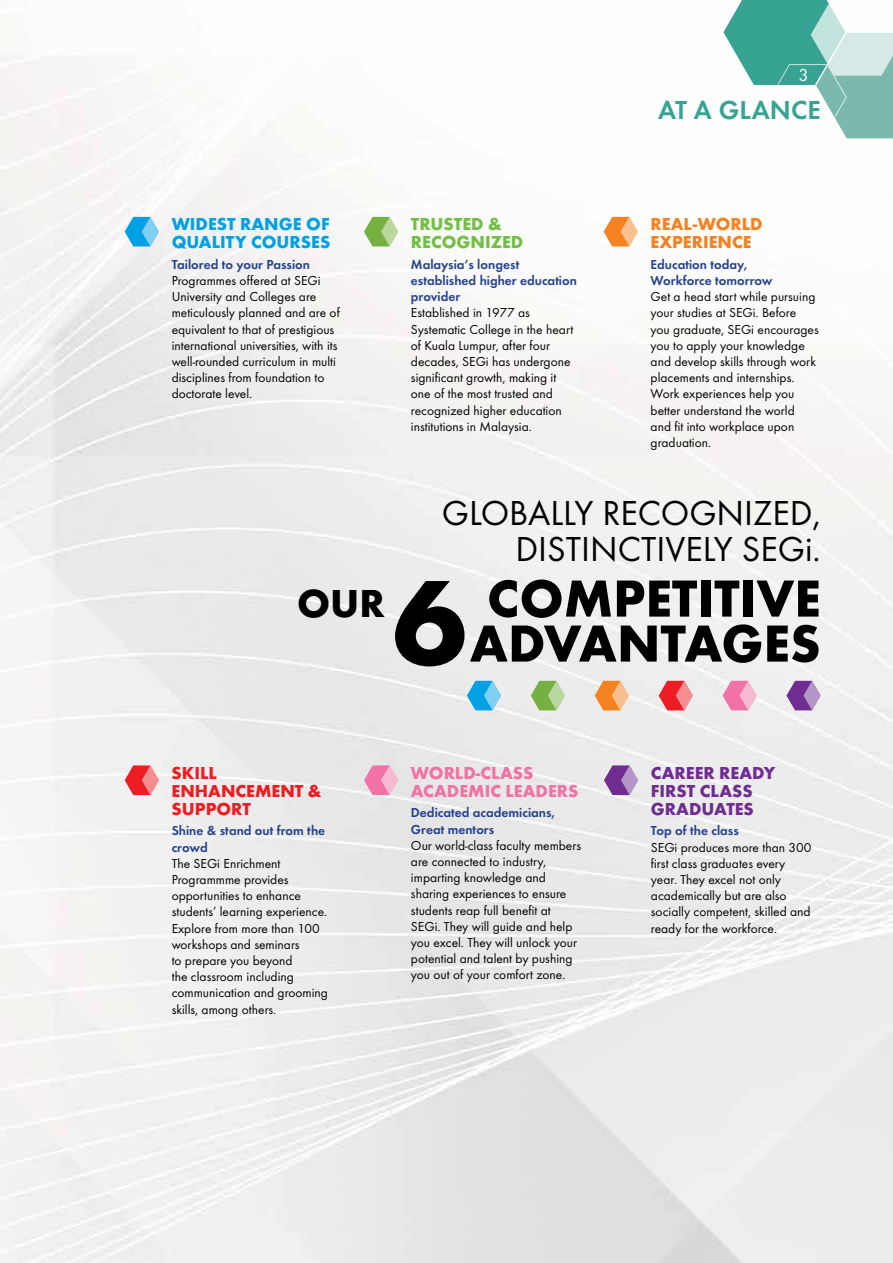
<style>
.page{position:relative;width:893px;height:1263px;background:#fff}
.page>*{position:absolute;margin:0;border:0;box-sizing:border-box;transform-origin:0 0}
.t1{font:700 123px "Futura T";color:#000}
.t2{font:700 54px/45px "Futura T";color:#000;text-align:center}
.t3{font:700 40.5px "Futura T";color:#000}
.t4{font:36px/36px "Futura T";color:#000;text-align:right}
.t5{font:600 27px "Futura T";color:#36a393}
.t6{font:600 27px "Futura T";letter-spacing:.02em;color:#36a393}
.t7{font:700 18px/18px "Futura T";color:#6f2c91}
.t8{font:700 18px/18px "Futura T";color:#00a1e4}
.t9{font:700 18px/18px "Futura T";color:#f172a4}
.t10{font:700 18px/18px "Futura T";color:#ed1d24}
.t11{font:700 18px/18px "Futura T";color:#f58220}
.t12{font:700 18px/18px "Futura T";color:#72bf44}
.t13{font:18px "Futura T";color:#fff}
.t14{font:13.5px/16.2px "Futura T";color:#000}
.t15{font:600 13.5px/16.2px "Futura T";color:#25408f}
</style>
<div class="page">
<svg style="left:125px;top:217px;width:34px;height:29px"></svg>
<svg style="left:364px;top:217px;width:34px;height:29px"></svg>
<svg style="left:604px;top:217px;width:34px;height:29px"></svg>
<svg style="left:364px;top:765px;width:34px;height:30px"></svg>
<svg style="left:467px;top:681px;width:34px;height:29px"></svg>
<svg style="left:531px;top:681px;width:34px;height:29px"></svg>
<svg style="left:595px;top:681px;width:34px;height:29px"></svg>
<svg style="left:659px;top:681px;width:34px;height:29px"></svg>
<svg style="left:723px;top:681px;width:34px;height:29px"></svg>
<svg style="left:786px;top:681px;width:35px;height:29px"></svg>
<svg style="left:723px;top:0;width:170px;height:138px"></svg>
<svg style="left:125px;top:765px;width:34px;height:30px"></svg>
<svg style="left:604px;top:765px;width:34px;height:30px"></svg>
<h3 class="t13" style="left:799px;top:64px;width:12px">3</h3>
<h3 class="t8" style="left:172px;top:215px;width:160px">WIDEST RANGE OF<br>QUALITY COURSES</h3>
<p class="t15" style="left:172px;top:256px;width:140px">Tailored to your Passion</p>
<p class="t14" style="left:172px;top:272px;width:170px">Programmes offered at SEGi<br>University and Colleges are meticulously planned and are of equivalent to that of prestigious international universities, with its well-rounded curriculum in multi disciplines from foundation to doctorate level.</p>
<h3 class="t5" style="left:562px;top:94px;width:261px">PhD (MANAGEMENT)</h3>
<h3 class="t6" style="left:658px;top:94px;width:161px">At a glance</h3>
<h3 class="t12" style="left:411px;top:215px;width:114px">TRUSTED &amp;<br>RECOGNIZED</h3>
<p class="t15" style="left:411px;top:256px;width:167px">Malaysia’s longest established higher education provider</p>
<p class="t14" style="left:411px;top:305px;width:164px">Established in 1977 as<br>Systematic College in the heart of Kuala Lumpur, after four decades, SEGi has undergone significant growth, making it one of the most trusted and recognized higher education institutions in Malaysia.</p>
<h3 class="t11" style="left:651px;top:215px;width:114px">REAL-WO RLD<br>EXPERIENCE</h3>
<p class="t15" style="left:651px;top:256px;width:124px">Education today,<br>Workforce tomorrow</p>
<p class="t14" style="left:651px;top:288px;width:170px">Get a head start while pursuing your studies at SEGi. Before you graduate, SEGi encourages you to apply your knowledge and develop skills through work placements and internships.<br>Work experiences help you better understand the world<br>and fit into workplace upon graduation.</p>
<h3 class="t4" style="left:442px;top:495px;width:203px">Globally Recog</h3>
<h3 class="t4" style="left:515px;top:495px;width:307px">nized,<br>Disti nctively SEGi.</h3>
<h3 class="t3" style="left:297px;top:579px;width:89px">OUR</h3>
<h1 class="t1" style="left:393px;top:549px;width:75px">6</h1>
<h2 class="t2" style="left:470px;top:576px;width:353px">COMPETITIVE<br>ADVANTAGES</h2>
<h3 class="t10" style="left:172px;top:764px;width:151px">SKILL<br>ENHANCEMENT &amp;<br>SUPPORT</h3>
<p class="t15" style="left:172px;top:823px;width:155px">Shine &amp; stand out from the crowd</p>
<p class="t14" style="left:172px;top:855px;width:158px">The SEGi Enrichment<br>Programmme provides opportunities to enhance students’ learning experience.<br>Explore from more than 100 workshops and seminars<br>to prepare you beyond<br>the classroom including communication and grooming skills, among others.</p>
<h3 class="t9" style="left:411px;top:764px;width:169px">WO RLD-CLASS<br>ACADEMIC LEADERS</h3>
<p class="t15" style="left:411px;top:805px;width:145px">Dedicated academicians,<br>Great mentors</p>
<p class="t14" style="left:411px;top:837px;width:172px">Our world-class faculty members are connected to industry, imparting knowledge and sharing experiences to ensure students reap full benefit at<br>SEGi. They will guide and help you excel. They will unlock your potential and talent by pushing you out of your comfort zone.</p>
<h3 class="t7" style="left:651px;top:764px;width:126px">CAREER READY<br>FIRST CLASS<br>GRADUATES</h3>
<p class="t15" style="left:651px;top:823px;width:89px">Top of the class</p>
<p class="t14" style="left:651px;top:839px;width:162px">SEGi produces more than 300 first class graduates every year. They excel not only academically but are also socially competent, skilled and ready for the workforce.</p>
</div>
